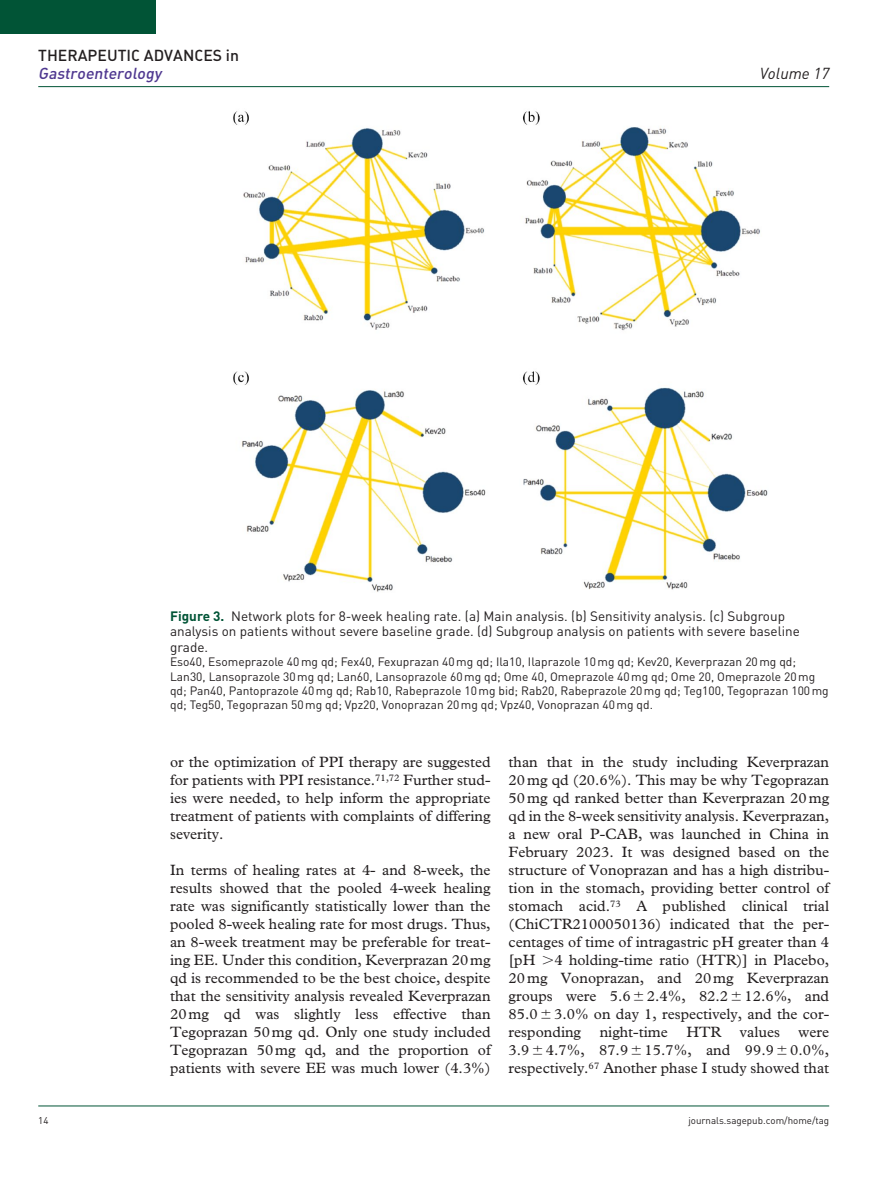
<style>
.page{position:relative;width:893px;height:1191px;background:#fff}
.page>*{position:absolute;margin:0;border:0;box-sizing:border-box;transform-origin:0 0}
.t1{font:15.75px "DIN Medium Alternate";color:#231f20}
.t2{font:italic 15.75px "DIN Medium Alternate";color:#4f3890}
.t3{font:italic 15.75px "DIN";color:#231f20}
.t4{font:15px/18px "Plantin Std";color:#231f20;text-align:justify}
.t5{font:13.5px/15.8px "DIN";color:#231f20}
.t6{font:12px/14.2px "DIN";color:#231f20}
.t7{font:9.75px "DIN";color:#231f20}
.s1{font-weight:700;color:#015436}
</style>
<div class="page">
<hr style="left:38px;top:86px;width:791px;height:1px;background:#015436">
<hr style="left:38px;top:1105px;width:791px;height:1px;background:#015436">
<div style="left:0;top:0;width:155px;height:34px;background:#015436"></div>
<img style="left:233px;top:111px;width:535px;height:481px">
<p class="t1" style="left:38px;top:45px;width:202px">THERAPEUTIC ADVANCES IN</p>
<p class="t2" style="left:38px;top:63px;width:125px">Gastroenterology</p>
<p class="t3" style="left:760px;top:63px;width:71px">Volume 17</p>
<p class="t5" style="left:170px;top:607px;width:631px"><span class="s1">Figure 3.</span> Network plots for 8-week healing rate. (a) Main analysis. (b) Sensitivity analysis. (c) Subgroup analysis on patients without severe baseline grade. (d) Subgroup analysis on patients with severe baseline grade.</p>
<p class="t6" style="left:170px;top:655px;width:660px">Eso40, Esomeprazole 40mg qd; Fex40, Fexuprazan 40mg qd; Ila10, Ilaprazole 10mg qd; Kev20, Keverprazan 20mg qd; Lan30, Lansoprazole 30mg qd; Lan60, Lansoprazole 60mg qd; Ome 40, Omeprazole 40mg qd; Ome 20, Omeprazole 20mg qd; Pan40, Pantoprazole 40mg qd; Rab10, Rabeprazole 10mg bid; Rab20, Rabeprazole 20mg qd; Teg100, Tegoprazan 100mg qd; Teg50, Tegoprazan 50mg qd; Vpz20, Vonoprazan 20mg qd; Vpz40, Vonoprazan 40mg qd.</p>
<p class="t4" style="left:170px;top:753px;width:322px">or the optimization of PPI therapy are suggested for patients with PPI resistance.<sup>71,72</sup> Further stud&shy;ies were needed, to help inform the appropriate treatment of patients with complaints of differing severity.</p>
<p class="t4" style="left:170px;top:861px;width:322px">In terms of healing rates at 4- and 8-week, the results showed that the pooled 4-week healing rate was significantly statistically lower than the pooled 8-week healing rate for most drugs. Thus, an 8-week treatment may be preferable for treat&shy;ing EE. Under this condition, Keverprazan 20mg qd is recommended to be the best choice, despite that the sensitivity analysis revealed Keverprazan 20mg qd was slightly less effective than Tegoprazan 50mg qd. Only one study included Tegoprazan 50mg qd, and the proportion of patients with severe EE was much lower (4.3%)</p>
<p class="t4" style="left:509px;top:753px;width:322px">than that in the study including Keverprazan 20mg qd (20.6%). This may be why Tegoprazan 50mg qd ranked better than Keverprazan 20mg qd in the 8-week sensitivity analysis. Keverprazan, a new oral P-CAB, was launched in China in February 2023. It was designed based on the structure of Vonoprazan and has a high distribu&shy;tion in the stomach, providing better control of stomach acid.<sup>73</sup> A published clinical trial (ChiCTR2100050136) indicated that the per&shy;centages of time of intragastric pH greater than 4 [pH</p>
<p class="t4" style="left:509px;top:951px;width:322px;text-indent:46px">4 holding-time ratio (HTR)] in Placebo, 20mg Vonoprazan, and 20mg Keverprazan groups were 5.6 2.4%, 82.2 12.6%, and 85.0 3.0% on day 1, respectively, and the cor&shy;responding night-time HTR values were 3.9 4.7%, 87.9 15.7%, and 99.9 0.0%, respectively.<sup>67</sup> Another phase I study showed that</p>
<p class="t7" style="left:38px;top:1114px;width:12px">14</p>
<p class="t7" style="left:688px;top:1114px;width:142px">journals.sagepub.com/home/tag</p>
</div>
